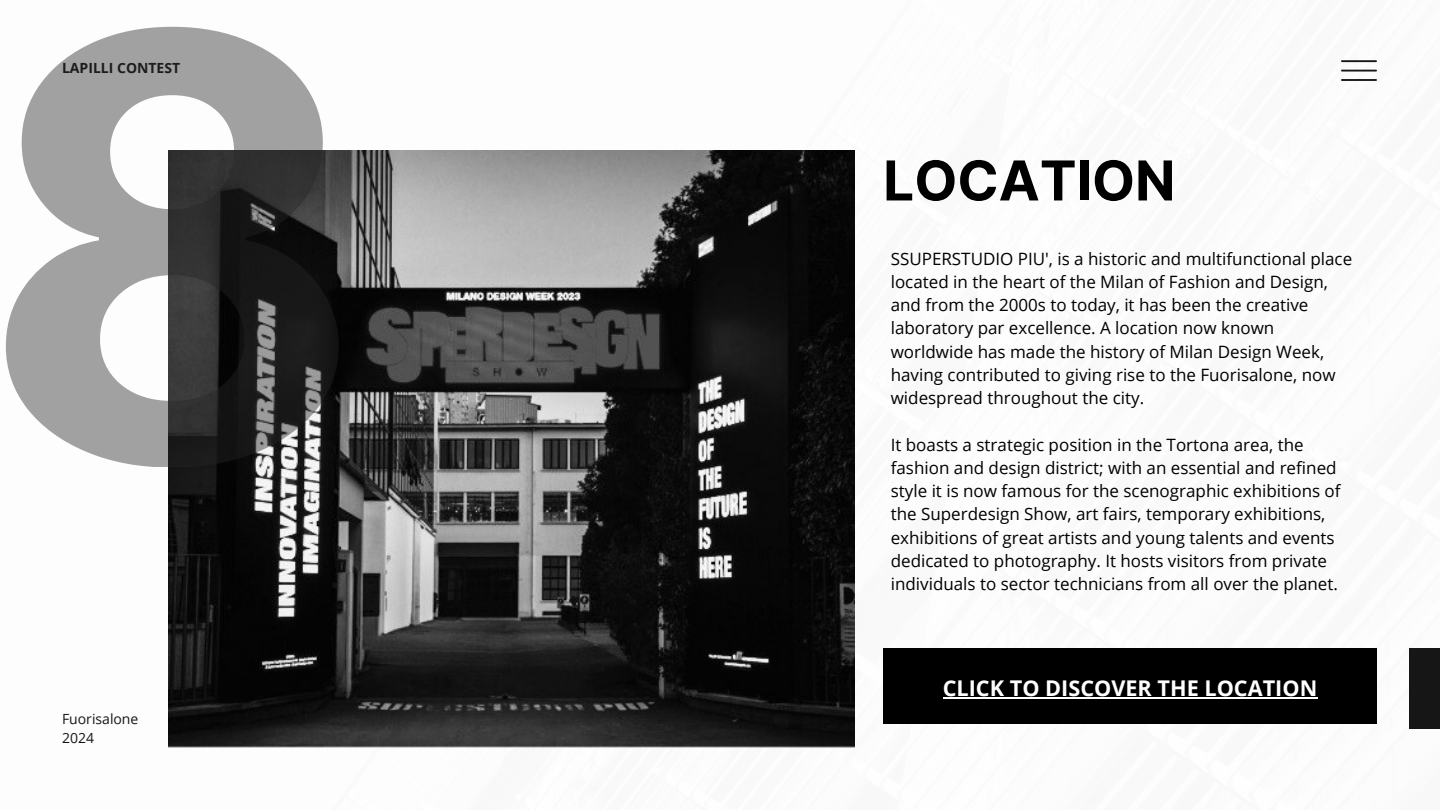
<style>
.page{position:relative;width:1440px;height:810px;background:#fff}
.page>*{position:absolute;margin:0;border:0;box-sizing:border-box;transform-origin:0 0}
.t1{font:700 589.8px "Inter";color:#262626}
.t2{font:700 55px "Inter";color:#000}
.t3{font:700 21.7px "Open Sans";color:#fff}
.t4{font:17px/23.2px "Open Sans";color:#000}
.t5{font:14px/19.5px "Open Sans";color:#171616}
.t6{font:700 14px "Open Sans";color:#171616}
</style>
<div class="page">
<svg style="left:1341px;top:60px;width:36px;height:21px"></svg>
<div style="left:1409px;top:648px;width:31px;height:81px;background:#171616"></div>
<img style="left:168px;top:151px;width:687px;height:596px">
<div style="left:883px;top:648px;width:494px;height:75px;background:#000"></div>
<hr style="left:943px;top:698px;width:374px;height:1px;background:#fff">
<h1 class="t1" style="left:-23px;top:-182px;width:391px">8</h1>
<p class="t6" style="left:62px;top:58px;width:120px">LAPILLI CONTEST</p>
<p class="t5" style="left:62px;top:709px;width:78px">Fuorisalone<br>2024</p>
<h2 class="t2" style="left:883px;top:140px;width:294px">LOCATION</h2>
<p class="t4" style="left:891px;top:246px;width:463px">SSUPERSTUDIO PIU', is a historic and multifunctional place located in the heart of the Milan of Fashion and Design, and from the 2000s to today, it has been the creative laboratory par excellence. A location now known worldwide has made the history of Milan Design Week, having contributed to giving rise to the Fuorisalone, now widespread throughout the city.</p>
<p class="t4" style="left:891px;top:432px;width:451px">It boasts a strategic position in the Tortona area, the fashion and design district; with an essential and refined style it is now famous for the scenographic exhibitions of the Superdesign Show, art fairs, temporary exhibitions, exhibitions of great artists and young talents and events dedicated to photography. It hosts visitors from private individuals to sector technicians from all over the planet.</p>
<p class="t3" style="left:943px;top:673px;width:376px">CLICK TO DISCOVER THE LOCATION</p>
</div>
